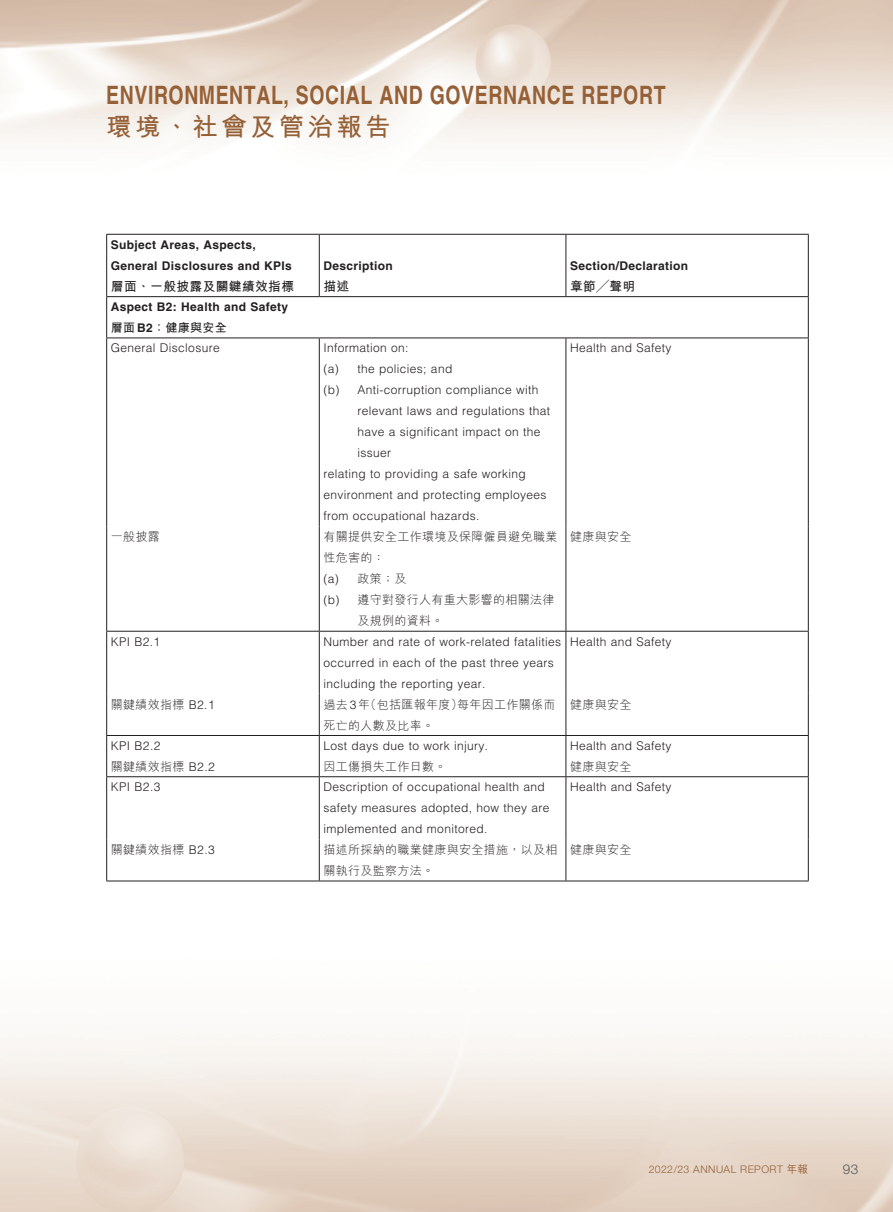
<style>
.page{position:relative;width:893px;height:1212px;background:#fff}
.page>*{position:absolute;margin:0;border:0;box-sizing:border-box;transform-origin:0 0}
.t1{font:700 25.5px "M Hei HK";letter-spacing:.13em;color:#966037}
.t2{font:700 25.35px "Helvetica LT Std";letter-spacing:.03em;color:#966037;scale:.77 1}
.t3{font:300 13.5px "Helvetica Neue LT Std";color:#57585a}
.t4{font:700 12.75px "M Hei HK";letter-spacing:.03em;color:#231f20}
.t5{font:300 12px/21px "Helvetica LT Std";letter-spacing:.03em;color:#231f20}
.t6{font:300 12px/21px "M Hei HK";letter-spacing:.03em;color:#231f20}
.t7{font:700 12px/21px "Helvetica LT Std";letter-spacing:.03em;color:#231f20}
.t8{font:700 12px "M Hei HK";letter-spacing:.03em;color:#231f20}
.t9{font:300 10.5px "Helvetica Neue LT Std";letter-spacing:.04em;color:#966037}
.s1{font-family:"Helvetica LT Std"}
.s2{font-weight:300}
.s3{font-family:"M Hei HK";font-weight:500}
</style>
<div class="page">
<hr style="left:106px;top:234px;width:213px;height:1px;background:#231f20">
<hr style="left:106px;top:235px;width:1px;height:61px;background:#231f20">
<hr style="left:319px;top:234px;width:247px;height:1px;background:#231f20">
<hr style="left:319px;top:235px;width:1px;height:61px;background:#231f20">
<hr style="left:566px;top:234px;width:243px;height:1px;background:#231f20">
<hr style="left:566px;top:235px;width:1px;height:61px;background:#231f20">
<hr style="left:808px;top:235px;width:1px;height:61px;background:#231f20">
<hr style="left:106px;top:296px;width:213px;height:1px;background:#231f20">
<hr style="left:319px;top:296px;width:247px;height:1px;background:#231f20">
<hr style="left:566px;top:296px;width:243px;height:1px;background:#231f20">
<hr style="left:106px;top:297px;width:1px;height:41px;background:#231f20">
<hr style="left:808px;top:297px;width:1px;height:41px;background:#231f20">
<hr style="left:106px;top:338px;width:213px;height:1px;background:#231f20">
<hr style="left:106px;top:338px;width:1px;height:188px;background:#231f20">
<hr style="left:319px;top:338px;width:247px;height:1px;background:#231f20">
<hr style="left:319px;top:338px;width:1px;height:188px;background:#231f20">
<hr style="left:566px;top:338px;width:243px;height:1px;background:#231f20">
<hr style="left:566px;top:338px;width:1px;height:188px;background:#231f20">
<hr style="left:808px;top:338px;width:1px;height:188px;background:#231f20">
<hr style="left:106px;top:526px;width:1px;height:105px;background:#231f20">
<hr style="left:319px;top:526px;width:1px;height:105px;background:#231f20">
<hr style="left:566px;top:526px;width:1px;height:105px;background:#231f20">
<hr style="left:808px;top:526px;width:1px;height:105px;background:#231f20">
<hr style="left:106px;top:631px;width:213px;height:1px;background:#231f20">
<hr style="left:106px;top:632px;width:1px;height:62px;background:#231f20">
<hr style="left:319px;top:631px;width:247px;height:1px;background:#231f20">
<hr style="left:319px;top:632px;width:1px;height:62px;background:#231f20">
<hr style="left:566px;top:631px;width:243px;height:1px;background:#231f20">
<hr style="left:566px;top:632px;width:1px;height:62px;background:#231f20">
<hr style="left:808px;top:632px;width:1px;height:62px;background:#231f20">
<hr style="left:106px;top:694px;width:1px;height:41px;background:#231f20">
<hr style="left:319px;top:694px;width:1px;height:41px;background:#231f20">
<hr style="left:566px;top:694px;width:1px;height:41px;background:#231f20">
<hr style="left:808px;top:694px;width:1px;height:41px;background:#231f20">
<hr style="left:106px;top:735px;width:213px;height:1px;background:#231f20">
<hr style="left:319px;top:735px;width:247px;height:1px;background:#231f20">
<hr style="left:566px;top:735px;width:243px;height:1px;background:#231f20">
<svg style="left:106px;top:736px;width:1px;height:40px"></svg>
<svg style="left:319px;top:736px;width:1px;height:40px"></svg>
<svg style="left:566px;top:736px;width:1px;height:40px"></svg>
<svg style="left:808px;top:736px;width:1px;height:40px"></svg>
<hr style="left:106px;top:776px;width:213px;height:1px;background:#231f20">
<hr style="left:106px;top:777px;width:1px;height:62px;background:#231f20">
<hr style="left:319px;top:776px;width:247px;height:1px;background:#231f20">
<hr style="left:319px;top:777px;width:1px;height:62px;background:#231f20">
<hr style="left:566px;top:776px;width:243px;height:1px;background:#231f20">
<hr style="left:566px;top:777px;width:1px;height:62px;background:#231f20">
<hr style="left:808px;top:777px;width:1px;height:62px;background:#231f20">
<hr style="left:106px;top:839px;width:1px;height:41px;background:#231f20">
<hr style="left:319px;top:839px;width:1px;height:41px;background:#231f20">
<hr style="left:566px;top:839px;width:1px;height:41px;background:#231f20">
<hr style="left:808px;top:839px;width:1px;height:41px;background:#231f20">
<hr style="left:106px;top:880px;width:213px;height:1px;background:#231f20">
<hr style="left:319px;top:880px;width:247px;height:1px;background:#231f20">
<hr style="left:566px;top:880px;width:243px;height:1px;background:#231f20">
<h2 class="t2" style="left:106px;top:79px;width:728px">ENVIRONMENTAL, SOCIAL AND GOVERNANCE REPORT</h2>
<h1 class="t1" style="left:106px;top:108px;width:286px">環境、社會及管治報告</h1>
<p class="t7" style="left:111px;top:234px;width:182px">Subject Areas, Aspects,<br>General Disclosures and KPIs</p>
<p class="t4" style="left:111px;top:277px;width:185px">層面、一般披露及關鍵績效指標</p>
<p class="t7" style="left:324px;top:255px;width:71px">Description</p>
<p class="t4" style="left:324px;top:277px;width:27px">描述</p>
<p class="t7" style="left:111px;top:296px;width:179px">Aspect B2: Health and Safety</p>
<p class="t8" style="left:111px;top:319px;width:117px">層面<span class="s1">B2</span>：健康與安全</p>
<p class="t5" style="left:111px;top:338px;width:110px">General Disclosure</p>
<p class="t5" style="left:324px;top:338px;width:87px">Information on:</p>
<p class="t5" style="left:324px;top:359px;width:130px">(a) the policies; and</p>
<p class="t5" style="left:324px;top:380px;width:216px">(b) Anti-corruption compliance with</p>
<p class="t5" style="left:358px;top:401px;width:194px">relevant laws and regulations that</p>
<p class="t5" style="left:358px;top:422px;width:184px">have a significant impact on the</p>
<p class="t5" style="left:358px;top:443px;width:35px">issuer</p>
<p class="t5" style="left:324px;top:464px;width:204px">relating to providing a safe working</p>
<p class="t5" style="left:324px;top:485px;width:224px">environment and protecting employees</p>
<p class="t5" style="left:324px;top:506px;width:157px">from occupational hazards.</p>
<p class="t6" style="left:111px;top:526px;width:51px">一般披露</p>
<p class="t6" style="left:324px;top:526px;width:236px">有關提供安全工作環境及保障僱員避免職業</p>
<p class="t6" style="left:324px;top:547px;width:63px">性危害的：</p>
<p class="t6" style="left:324px;top:568px;width:85px"><span class="s1">(a)</span> 政策；及</p>
<p class="t6" style="left:324px;top:589px;width:233px"><span class="s1">(b)</span> 遵守對發行人有重大影響的相關法律</p>
<p class="t6" style="left:358px;top:610px;width:88px">及規例的資料。</p>
<p class="t7" style="left:570px;top:255px;width:120px">Section/Declaration</p>
<p class="t4" style="left:570px;top:277px;width:67px">章節<span class="s2">╱</span>聲明</p>
<p class="t5" style="left:570px;top:338px;width:103px">Health and Safety</p>
<p class="t6" style="left:570px;top:526px;width:63px">健康與安全</p>
<p class="t5" style="left:111px;top:631px;width:51px">KPI B2.1</p>
<p class="t5" style="left:324px;top:631px;width:239px">Number and rate of work-related fatalities occurred in each of the past three years including the reporting year.</p>
<p class="t5" style="left:570px;top:631px;width:103px">Health and Safety</p>
<p class="t6" style="left:111px;top:694px;width:105px">關鍵績效指標 <span class="s1">B2.1</span></p>
<p class="t6" style="left:324px;top:694px;width:234px">過去<span class="s1">3</span>年（包括匯報年度）每年因工作關係而死亡的人數及比率。</p>
<p class="t6" style="left:570px;top:694px;width:63px">健康與安全</p>
<p class="t5" style="left:111px;top:735px;width:51px">KPI B2.2</p>
<p class="t5" style="left:324px;top:735px;width:166px">Lost days due to work injury.</p>
<p class="t5" style="left:570px;top:735px;width:103px">Health and Safety</p>
<p class="t6" style="left:111px;top:756px;width:105px">關鍵績效指標 <span class="s1">B2.2</span></p>
<p class="t6" style="left:324px;top:756px;width:125px">因工傷損失工作日數。</p>
<p class="t6" style="left:570px;top:756px;width:63px">健康與安全</p>
<p class="t5" style="left:111px;top:776px;width:51px">KPI B2.3</p>
<p class="t5" style="left:324px;top:776px;width:227px">Description of occupational health and safety measures adopted, how they are implemented and monitored.</p>
<p class="t5" style="left:570px;top:776px;width:103px">Health and Safety</p>
<p class="t6" style="left:111px;top:839px;width:105px">關鍵績效指標 <span class="s1">B2.3</span></p>
<p class="t6" style="left:324px;top:839px;width:236px">描述所採納的職業健康與安全措施，以及相關執行及監察方法。</p>
<p class="t6" style="left:570px;top:839px;width:63px">健康與安全</p>
<p class="t9" style="left:649px;top:1163px;width:161px">2022/23 ANNUAL REPORT <span class="s3">年報</span></p>
<p class="t3" style="left:843px;top:1161px;width:17px">93</p>
</div>
